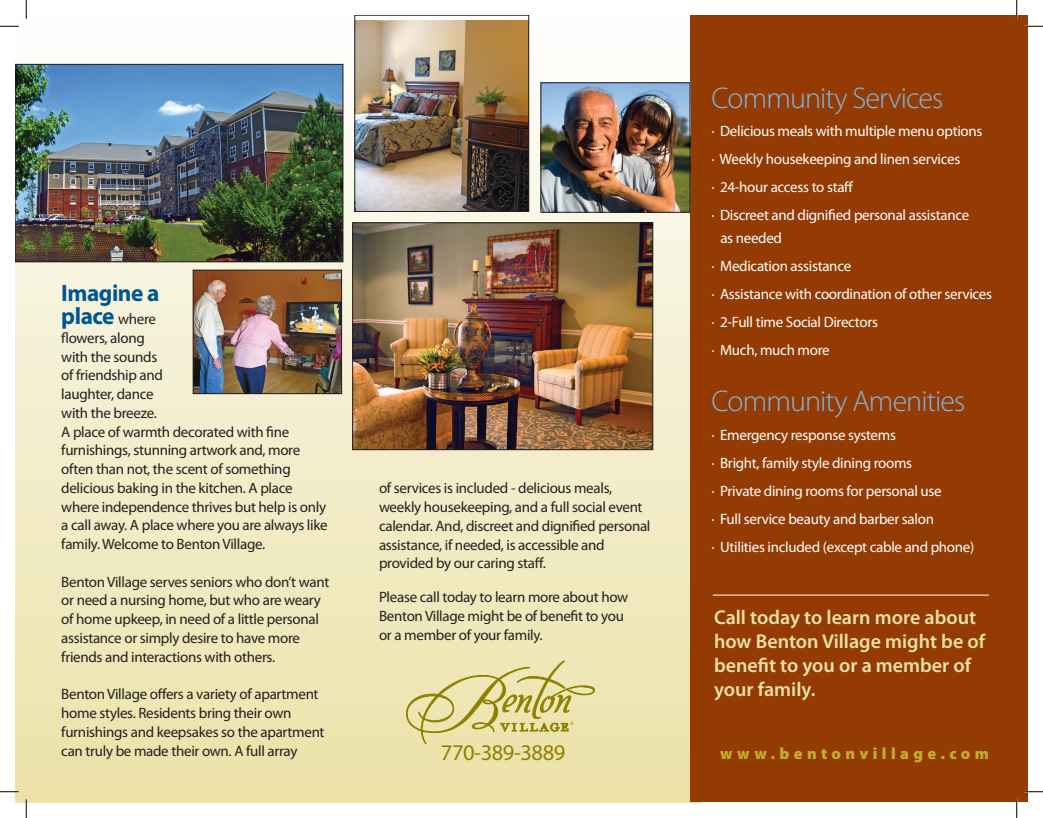
<style>
.page{position:relative;width:1043px;height:818px;background:#fff}
.page>*{position:absolute;margin:0;border:0;box-sizing:border-box;transform-origin:0 0}
.Address{font:300 30px "Myriad Pro";letter-spacing:-.03em;color:#86b2d9}
.Address-2{font:700 23.75px/22.9px "Myriad Pro";letter-spacing:-.02em;color:#005594}
.Address_1{font:22.5px "Myriad Pro";letter-spacing:-.02em;color:#8f8100}
.Address-3{font:600 20px/23.8px "Myriad Pro";color:#ece2a8}
.Address_1-2{font:900 16.25px "Myriad Pro";letter-spacing:.27em;color:#bfaf2b}
.Address-4{font:15px/18.8px "Myriad Pro";letter-spacing:-.02em;color:#231f20}
.Address-5{font:15px/22.5px "Myriad Pro";letter-spacing:-.02em;color:#fff}
.s1{font-weight:400;font-size:15px;color:#231f20}
</style>
<div class="page">
<div style="left:15px;top:15px;width:686px;height:787px;background:linear-gradient(to bottom,#f6f6f5,#ede4a9)"></div>
<div style="left:690px;top:15px;width:338px;height:786px;background:#933b03"></div>
<hr style="left:712px;top:594px;width:276px;height:1px;background:#fff">
<img style="left:542px;top:84px;width:146px;height:126px">
<div style="left:540px;top:82px;width:150px;height:130px;border:1px solid #231f20"></div>
<img style="left:195px;top:272px;width:145px;height:120px">
<div style="left:193px;top:270px;width:149px;height:124px;border:1px solid #231f20"></div>
<div style="left:355px;top:15px;width:173px;height:196px;background:linear-gradient(to right,#fff,#fff)"></div>
<img style="left:356px;top:21px;width:171px;height:189px">
<div style="left:354px;top:15px;width:175px;height:197px;border:1px solid #231f20"></div>
<svg style="left:406px;top:661px;width:188px;height:82px;background:#ded596"></svg>
<img style="left:17px;top:66px;width:324px;height:194px">
<div style="left:15px;top:64px;width:328px;height:198px;border:1px solid #231f20"></div>
<img style="left:354px;top:224px;width:297px;height:224px">
<div style="left:352px;top:222px;width:301px;height:228px;border:1px solid #231f20"></div>
<svg style="left:0;top:25px;width:19px;height:2px"></svg>
<svg style="left:1024px;top:25px;width:18px;height:2px"></svg>
<svg style="left:0;top:790px;width:19px;height:2px"></svg>
<svg style="left:1024px;top:790px;width:18px;height:2px"></svg>
<svg style="left:25px;top:0;width:2px;height:19px"></svg>
<svg style="left:25px;top:799px;width:2px;height:19px"></svg>
<svg style="left:1015px;top:0;width:2px;height:19px"></svg>
<svg style="left:1015px;top:799px;width:2px;height:19px"></svg>
<p class="Address-2" style="left:61px;top:281px;width:100px">Imagine a place <span class="s1">where</span></p>
<p class="Address-4" style="left:61px;top:328px;width:268px">flowers, along<br>with the sounds<br>of friendship and<br>laughter, dance<br>with the breeze.<br>A place of warmth decorated with fine furnishings, stunning artwork and, more often than not, the scent of something delicious baking in the kitchen. A place where independence thrives but help is only a call away. A place where you are always like family. Welcome to Benton Village.</p>
<p class="Address-4" style="left:61px;top:572px;width:269px">Benton Village serves seniors who don’t want or need a nursing home, but who are weary of home upkeep, in need of a little personal assistance or simply desire to have more friends and interactions with others.</p>
<p class="Address-4" style="left:61px;top:684px;width:265px">Benton Village offers a variety of apartment home styles. Residents bring their own furnishings and keepsakes so the apartment can truly be made their own. A full array</p>
<p class="Address-4" style="left:379px;top:478px;width:273px">of services is included - delicious meals, weekly housekeeping, and a full social event calendar. And, discreet and dignified personal assistance, if needed, is accessible and provided by our caring staff.</p>
<p class="Address-4" style="left:379px;top:587px;width:251px">Please call today to learn more about how<br>Benton Village might be of benefit to you</p>
<p class="Address-4" style="left:379px;top:625px;width:165px">or a member of your family.</p>
<p class="Address_1" style="left:441px;top:738px;width:126px">770-389-3889</p>
<p class="Address" style="left:711px;top:79px;width:233px">Community Services</p>
<p class="Address-5" style="left:711px;top:119px;width:272px">· Delicious meals with multiple menu options</p>
<p class="Address-5" style="left:711px;top:147px;width:250px">· Weekly housekeeping and linen services</p>
<p class="Address-5" style="left:711px;top:175px;width:143px">· 24-hour access to staff</p>
<p class="Address-5" style="left:720px;top:203px;width:250px;text-indent:-9px">· Discreet and dignified personal assistance as needed</p>
<p class="Address-5" style="left:711px;top:254px;width:141px">· Medication assistance</p>
<p class="Address-5" style="left:711px;top:282px;width:282px">· Assistance with coordination of other services</p>
<p class="Address-5" style="left:711px;top:310px;width:168px">· 2-Full time Social Directors</p>
<p class="Address-5" style="left:711px;top:338px;width:120px">· Much, much more</p>
<p class="Address" style="left:711px;top:383px;width:255px">Community Amenities</p>
<p class="Address-5" style="left:711px;top:423px;width:186px">· Emergency response systems</p>
<p class="Address-5" style="left:711px;top:451px;width:202px">· Bright, family style dining rooms</p>
<p class="Address-5" style="left:711px;top:479px;width:232px">· Private dining rooms for personal use</p>
<p class="Address-5" style="left:711px;top:507px;width:224px">· Full service beauty and barber salon</p>
<p class="Address-5" style="left:711px;top:535px;width:264px">· Utilities included (except cable and phone)</p>
<p class="Address-3" style="left:714px;top:605px;width:272px">Call today to learn more about how Benton Village might be of benefit to you or a member of your family.</p>
<p class="Address_1-2" style="left:720px;top:742px;width:270px">www.bentonvillage.com</p>
</div>
